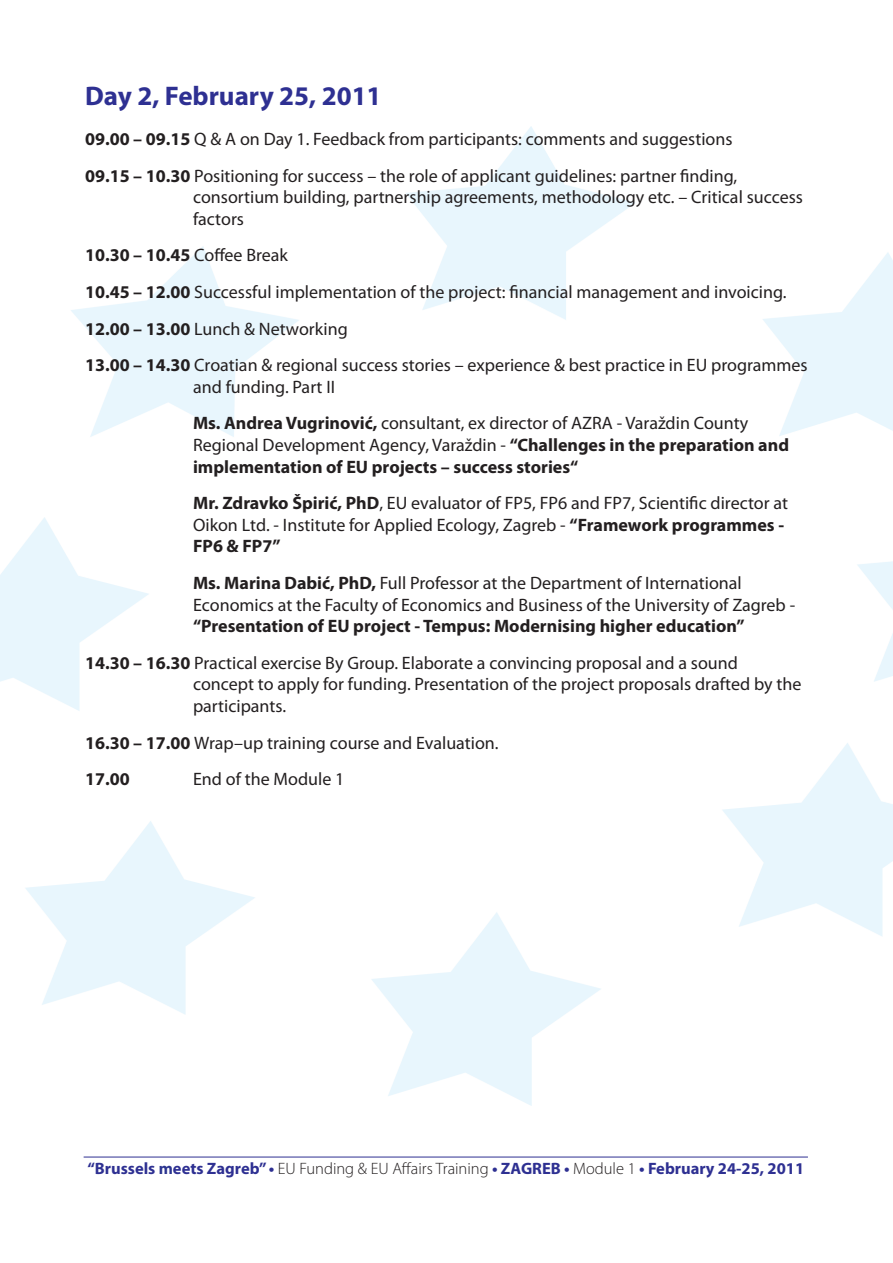
<style>
.page{position:relative;width:893px;height:1263px;background:#fff}
.page>*{position:absolute;margin:0;border:0;box-sizing:border-box;transform-origin:0 0}
.t1{font:700 27px "Myriad Pro";color:#2e3092}
.t2{font:18px/36.6px "Myriad Pro";color:#231f20}
.t3{font:700 18px/21.6px "Myriad Pro";color:#231f20}
.t4{font:700 16.5px "Myriad Pro";color:#2e3092}
.s1{font-weight:700}
.s2{font-weight:400}
.s3{color:#2c3590}
.s4{font-weight:300;color:#231f20}
</style>
<div class="page">
<img style="left:0;top:127px;width:893px;height:979px">
<hr style="left:84px;top:1157px;width:724px;height:1px;background:#2e3092">
<h1 class="t1" style="left:85px;top:79px;width:298px">Day 2, February 25, 2011</h1>
<p class="t2" style="left:85px;top:120px;width:654px"><span class="s1">09.00 – 09.15</span> Q &amp; A on Day 1. Feedback from participants: comments and suggestions<br><span class="s1">09.15 – 10.30</span> Positioning for success – the role of applicant guidelines: partner finding,</p>
<p class="t2" style="left:193px;top:186px;width:611px;line-height:21.6px">consortium building, partnership agreements, methodology etc. – Critical success factors</p>
<p class="t2" style="left:85px;top:237px;width:724px"><span class="s1">10.30 – 10.45</span> Coffee Break<br><span class="s1">10.45 – 12.00</span> Successful implementation of the project: financial management and invoicing.<br><span class="s1">12.00 – 13.00</span> Lunch &amp; Networking<br><span class="s1">13.00 – 14.30</span> Croatian &amp; regional success stories – experience &amp; best practice in EU programmes</p>
<p class="t2" style="left:193px;top:368px;width:557px">and funding. Part II<br><span class="s1">Ms. Andrea Vugrinović,</span> consultant, ex director of AZRA - Varaždin County</p>
<p class="t3" style="left:193px;top:433px;width:597px"><span class="s2">Regional Development Agency, Varaždin -</span> “Challenges in the preparation and implementation of EU projects – success stories“</p>
<p class="t2" style="left:193px;top:492px;width:596px;line-height:21.6px"><span class="s1">Mr. Zdravko Špirić, PhD</span>, EU evaluator of FP5, FP6 and FP7, Scientific director at<br>Oikon Ltd. - Institute for Applied Ecology, Zagreb - <span class="s1">“Framework programmes -<br>FP6 &amp; FP7”</span></p>
<p class="t2" style="left:193px;top:572px;width:604px;line-height:21.6px"><span class="s1">Ms. Marina Dabić, PhD,</span> Full Professor at the Department of International<br>Economics at the Faculty of Economics and Business of the University of Zagreb -</p>
<p class="t3" style="left:85px;top:607px;width:661px;line-height:36.6px;text-indent:108px">“Presentation of EU project - Tempus: Modernising higher education”<br>14.30 – 16.30 <span class="s2">Practical exercise By Group. Elaborate a convincing proposal and a sound</span></p>
<p class="t2" style="left:193px;top:673px;width:610px;line-height:21.6px">concept to apply for funding. Presentation of the project proposals drafted by the participants.</p>
<p class="t2" style="left:85px;top:724px;width:415px"><span class="s1">16.30 – 17.00</span> Wrap–up training course and Evaluation.<br><span class="s1">17.00</span></p>
<p class="t2" style="left:193px;top:760px;width:153px">End of the Module 1</p>
<p class="t4" style="left:87px;top:1158px;width:718px">“Brussels <span class="s3">m</span>eets Zagreb” • <span class="s4">EU Funding &amp; EU Affairs Training</span> • ZAGREB • <span class="s4">Module 1</span> • February 24-25, 2011</p>
</div>
